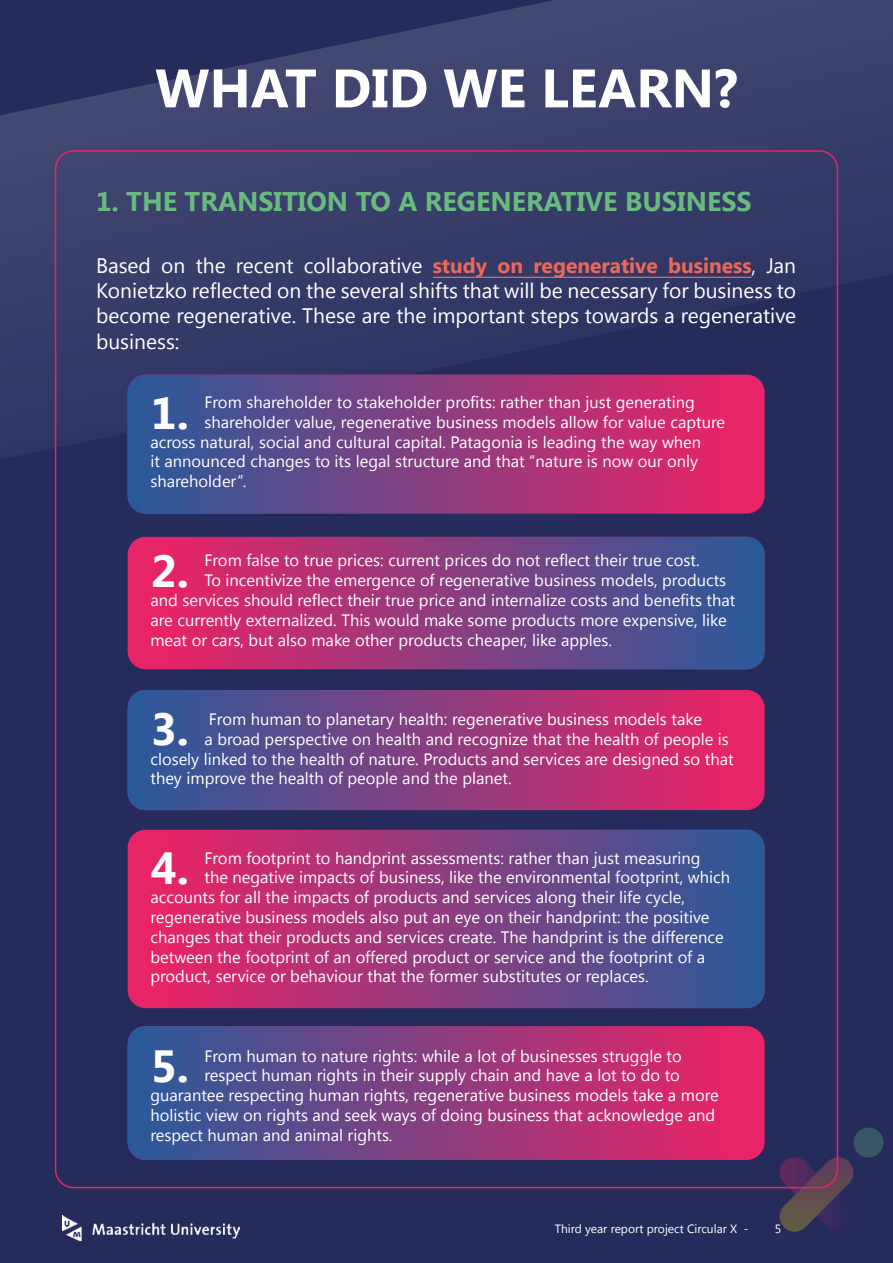
<style>
.page{position:relative;width:893px;height:1263px;background:#252c5c}
.page>*{position:absolute;margin:0;border:0;box-sizing:border-box;transform-origin:0 0}
.t1{font:700 54px "Segoe UI";color:#fff}
.t2{font:700 45px "Segoe UI";color:#fff}
.t3{font:700 27px "Segoe UI";color:#69ba7e}
.t4{font:21px/25.2px "Segoe UI";color:#fff;text-align:justify}
.t5{font:16.5px "Segoe UI";color:#fff}
.t6{font:12px "Segoe UI";color:#fff}
.s1{font-weight:700;color:#eb6859}
</style>
<div class="page">
<div style="left:853px;top:1127px;width:31px;height:30px;background:#395666;border-radius:50%"></div>
<svg style="left:778px;top:1157px;width:76px;height:75px"></svg>
<div style="left:50px;top:1205px;width:201px;height:36px;background:#fff;opacity:.75"></div>
<svg style="left:0;top:0;width:893px;height:484px;fill:#363c68"></svg>
<div style="left:128px;top:375px;width:637px;height:139px;background:linear-gradient(to right,#285a9a,#f12164);border-radius:18px"></div>
<div style="left:128px;top:690px;width:637px;height:120px;background:linear-gradient(to right,#285a9a,#f12164);border-radius:18px"></div>
<div style="left:128px;top:1026px;width:637px;height:134px;background:linear-gradient(to right,#285a9a,#f12164);border-radius:18px"></div>
<div style="left:128px;top:537px;width:637px;height:132px;background:linear-gradient(to right,#f12164,#285a9a);border-radius:18px"></div>
<div style="left:128px;top:830px;width:637px;height:178px;background:linear-gradient(to right,#f12164,#285a9a);border-radius:18px"></div>
<hr style="left:433px;top:277px;width:319px;height:1px;background:#eb6859">
<h1 class="t1" style="left:155px;top:57px;width:584px">WHAT DID WE LEARN?</h1>
<h3 class="t3" style="left:96px;top:186px;width:657px">1. THE TRANSITION TO A REGENERATIVE BUSINESS</h3>
<p class="t4" style="left:96px;top:252px;width:702px">Based on the recent collaborative <span class="s1">study on regenerative business</span>, Jan Konietzko reflected on the several shifts that will be necessary for business to become regenerative. These are the important steps towards a regenerative business:</p>
<p class="t5" style="left:204px;top:391px;width:492px">From shareholder to stakeholder profits: rather than just generating</p>
<p class="t5" style="left:204px;top:411px;width:522px">shareholder value, regenerative business models allow for value capture</p>
<p class="t5" style="left:150px;top:430px;width:552px">across natural, social and cultural capital. Patagonia is leading the way when</p>
<p class="t5" style="left:150px;top:450px;width:549px">it announced changes to its legal structure and that “nature is now our only</p>
<p class="t5" style="left:150px;top:470px;width:97px">shareholder”.</p>
<h2 class="t2" style="left:151px;top:387px;width:40px">1.</h2>
<p class="t5" style="left:204px;top:549px;width:497px">From false to true prices: current prices do not reflect their true cost.</p>
<p class="t5" style="left:204px;top:569px;width:523px">To incentivize the emergence of regenerative business models, products</p>
<p class="t5" style="left:150px;top:589px;width:587px">and services should reflect their true price and internalize costs and benefits that</p>
<p class="t5" style="left:150px;top:609px;width:578px">are currently externalized. This would make some products more expensive, like</p>
<p class="t5" style="left:150px;top:628px;width:463px">meat or cars, but also make other products cheaper, like apples.</p>
<h2 class="t2" style="left:151px;top:545px;width:40px">2.</h2>
<p class="t5" style="left:209px;top:708px;width:494px">From human to planetary health: regenerative business models take</p>
<p class="t5" style="left:204px;top:727px;width:526px">a broad perspective on health and recognize that the health of people is</p>
<p class="t5" style="left:150px;top:747px;width:585px">closely linked to the health of nature. Products and services are designed so that</p>
<p class="t5" style="left:150px;top:767px;width:363px">they improve the health of people and the planet.</p>
<h2 class="t2" style="left:151px;top:703px;width:40px">3.</h2>
<p class="t5" style="left:204px;top:846px;width:498px">From footprint to handprint assessments: rather than just measuring</p>
<p class="t5" style="left:204px;top:866px;width:527px">the negative impacts of business, like the environmental footprint, which</p>
<p class="t5" style="left:150px;top:886px;width:536px">accounts for all the impacts of products and services along their life cycle,</p>
<p class="t5" style="left:150px;top:906px;width:561px">regenerative business models also put an eye on their handprint: the positive</p>
<p class="t5" style="left:150px;top:925px;width:575px">changes that their products and services create. The handprint is the difference</p>
<p class="t5" style="left:150px;top:945px;width:556px">between the footprint of an offered product or service and the footprint of a</p>
<p class="t5" style="left:150px;top:965px;width:500px">product, service or behaviour that the former substitutes or replaces.</p>
<h2 class="t2" style="left:151px;top:842px;width:40px">4.</h2>
<p class="t5" style="left:204px;top:1044px;width:479px">From human to nature rights: while a lot of businesses struggle to</p>
<p class="t5" style="left:204px;top:1064px;width:477px">respect human rights in their supply chain and have a lot to do to</p>
<p class="t5" style="left:150px;top:1084px;width:570px">guarantee respecting human rights, regenerative business models take a more</p>
<p class="t5" style="left:150px;top:1104px;width:566px">holistic view on rights and seek ways of doing business that acknowledge and</p>
<p class="t5" style="left:150px;top:1123px;width:244px">respect human and animal rights.</p>
<h2 class="t2" style="left:151px;top:1040px;width:40px">5.</h2>
<p class="t6" style="left:555px;top:1221px;width:195px">Third year report project Circular X -</p>
<p class="t6" style="left:775px;top:1221px;width:8px">5</p>
</div>
